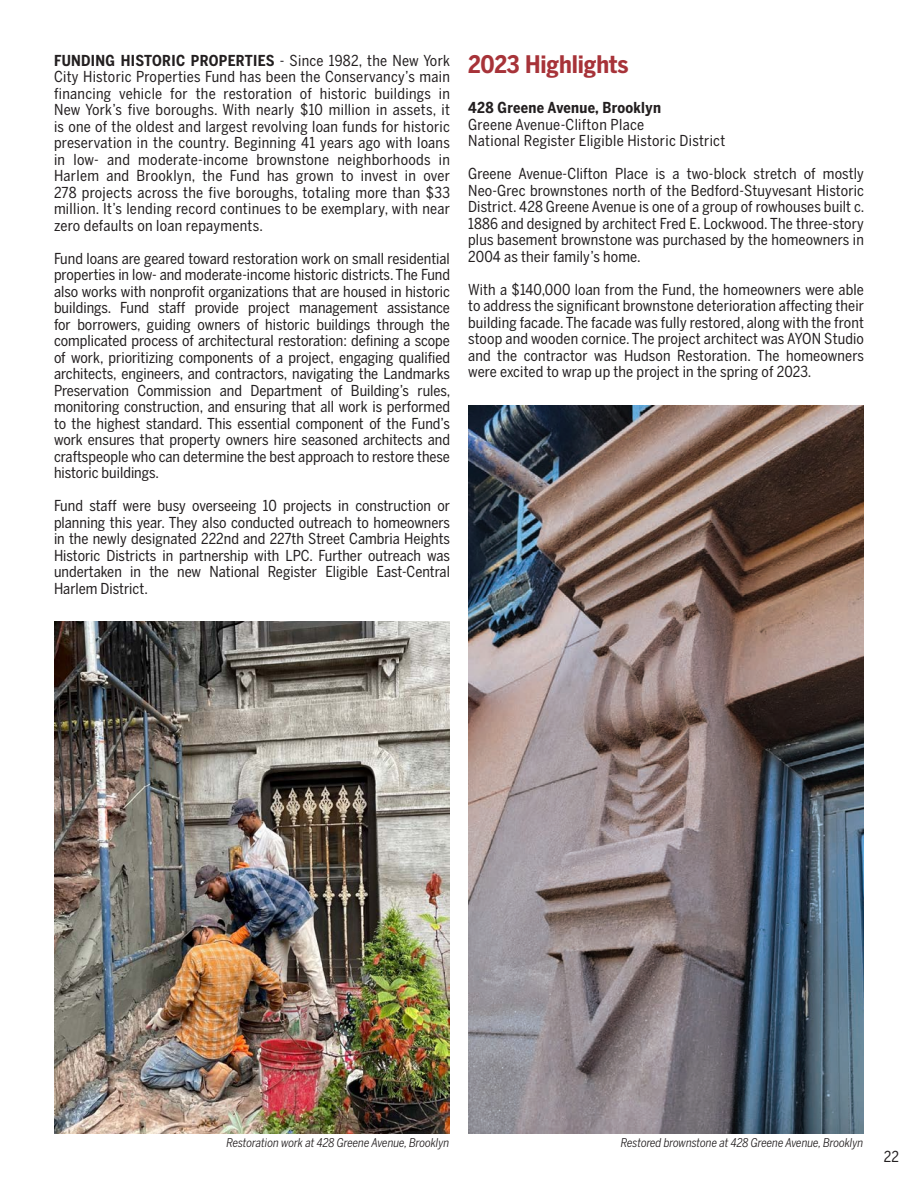
<style>
.page{position:relative;width:918px;height:1188px;background:#fff}
.page>*{position:absolute;margin:0;border:0;box-sizing:border-box;transform-origin:0 0}
.t1{font:700 24px "Benton Sans Cond";letter-spacing:-.005em;color:#a73339}
.t2{font:15px/16.5px "Benton Sans Cond";letter-spacing:.01em;color:#231f20;text-align:justify}
.t3{font:700 15px "Benton Sans Cond";letter-spacing:.02em;color:#231f20}
.t4{font:italic 12px "Benton Sans Cond";letter-spacing:-.005em;color:#231f20}
.s1{font-weight:700}
</style>
<div class="page">
<img style="left:468px;top:405px;width:396px;height:729px">
<img style="left:54px;top:621px;width:396px;height:513px">
<p class="t2" style="left:54px;top:52px;width:398px"><span class="s1">FUNDING HISTORIC PROPERTIES</span> - Since 1982, the New York City Historic Properties Fund has been the Conservancy’s main financing vehicle for the restoration of historic buildings in New York’s five boroughs. With nearly $10 million in assets, it is one of the oldest and largest revolving loan funds for historic preservation in the country. Beginning 41 years ago with loans in low- and moderate-income brownstone neighborhoods in Harlem and Brooklyn, the Fund has grown to invest in over 278 projects across the five boroughs, totaling more than $33 million. It’s lending record continues to be exemplary, with near zero defaults on loan repayments.</p>
<p class="t2" style="left:54px;top:250px;width:398px">Fund loans are geared toward restoration work on small residential properties in low- and moderate-income historic districts. The Fund also works with nonprofit organizations that are housed in historic buildings. Fund staff provide project management assistance for borrowers, guiding owners of historic buildings through the complicated process of architectural restoration: defining a scope of work, prioritizing components of a project, engaging qualified architects, engineers, and contractors, navigating the Landmarks Preservation Commission and Department of Building’s rules, monitoring construction, and ensuring that all work is performed to the highest standard. This essential component of the Fund’s work ensures that property owners hire seasoned architects and craftspeople who can determine the best approach to restore these historic buildings.</p>
<p class="t2" style="left:54px;top:498px;width:398px">Fund staff were busy overseeing 10 projects in construction or planning this year. They also conducted outreach to homeowners in the newly designated 222nd and 227th Street Cambria Heights Historic Districts in partnership with LPC. Further outreach was undertaken in the new National Register Eligible East-Central Harlem District.</p>
<p class="t1" style="left:468px;top:50px;width:162px">2023 Highlights</p>
<p class="t3" style="left:468px;top:99px;width:194px">428 Greene Avenue, Brooklyn</p>
<p class="t2" style="left:468px;top:116px;width:177px">Greene Avenue-Clifton Place</p>
<p class="t2" style="left:468px;top:133px;width:259px">National Register Eligible Historic District</p>
<p class="t2" style="left:468px;top:166px;width:398px">Greene Avenue-Clifton Place is a two-block stretch of mostly Neo-Grec brownstones north of the Bedford-Stuyvesant Historic District. 428 Greene Avenue is one of a group of rowhouses built c.<br>1886 and designed by architect Fred E. Lockwood. The three-story plus basement brownstone was purchased by the homeowners in 2004 as their family’s home.</p>
<p class="t2" style="left:468px;top:281px;width:397px">With a $140,000 loan from the Fund, the homeowners were able to address the significant brownstone deterioration affecting their building facade. The facade was fully restored, along with the front stoop and wooden cornice. The project architect was AYON Studio and the contractor was Hudson Restoration. The homeowners were excited to wrap up the project in the spring of 2023.</p>
<p class="t4" style="left:226px;top:1135px;width:225px">Restoration work at 428 Greene Avenue, Brooklyn</p>
<p class="t4" style="left:621px;top:1135px;width:244px">Restored brownstone at 428 Greene Avenue, Brooklyn</p>
<p class="t2" style="left:884px;top:1149px;width:17px">22</p>
</div>
